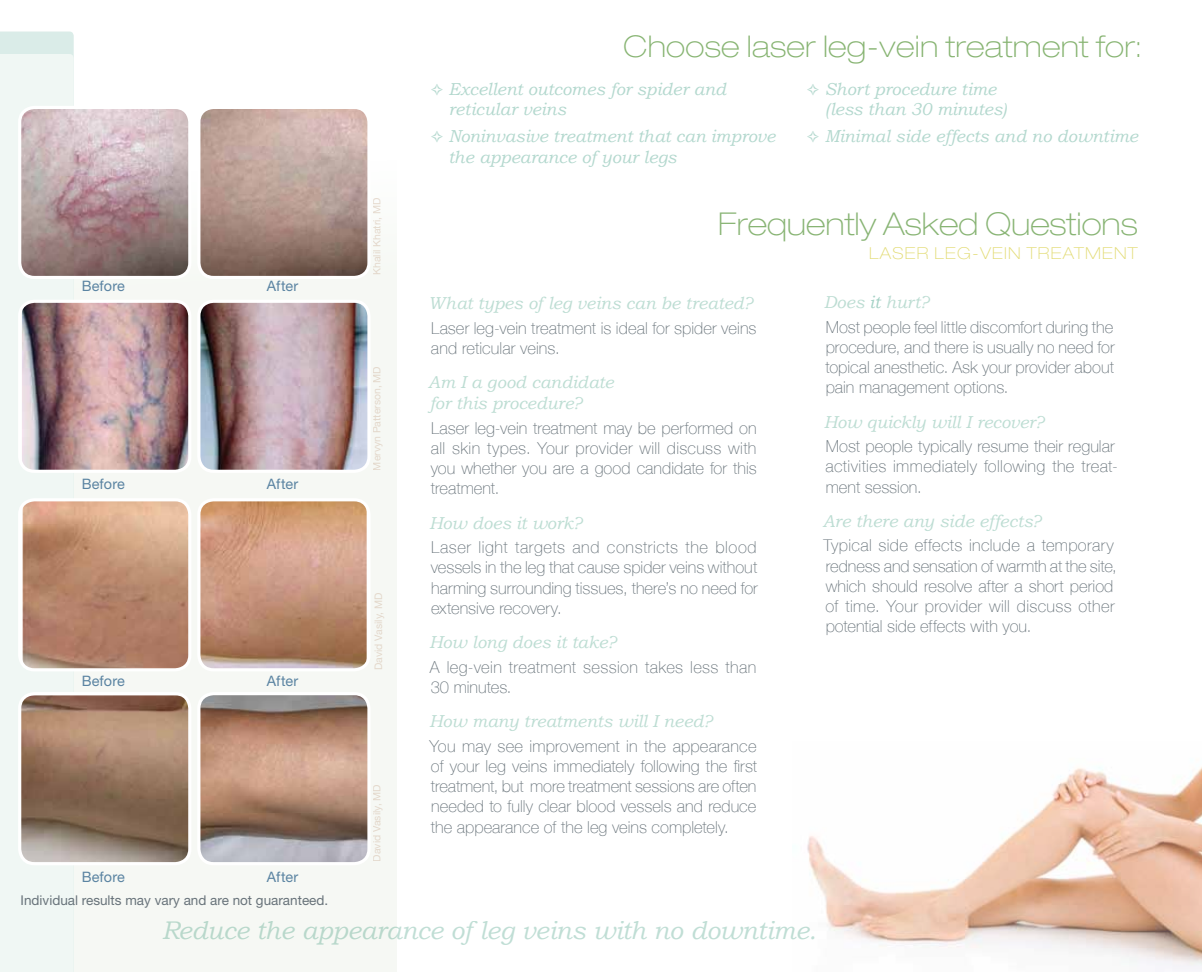
<style>
.page{position:relative;width:1202px;height:972px;background:#fff}
.page>*{position:absolute;margin:0;border:0;box-sizing:border-box;transform-origin:0 0}
.t1{font:100 expanded 31.5px "Helvetica Neue";color:#88b474}
.t2{font:100 expanded 30px "Helvetica Neue";letter-spacing:.01em;color:#87b472}
.t3{font:italic 25.5px "Bookman Old Style";letter-spacing:-.01em;color:#c0ded5}
.t4{font:italic 17.25px/20.7px "Bookman Old Style";letter-spacing:-.005em;color:#bdddd3}
.t5{font:italic 17.25px/20.7px "Bookman Old Style";letter-spacing:-.005em;color:#b3d8ce}
.t6{font:100 16.5px/20.2px "Helvetica Neue LT";letter-spacing:.005em;color:#68737a;text-align:justify}
.t7{font:100 16.5px/20.2px "Helvetica Neue LT";letter-spacing:.025em;color:#68737a}
.t8{font:100 expanded 16.5px "Helvetica Neue";letter-spacing:.075em;color:#e2db73}
.t9{font:14.4px "Helvetica Neue";letter-spacing:.005em;color:#5b84a2}
.t10{font:13.5px "Helvetica Neue";color:#68737a}
.t11{font:10.35px "Helvetica Neue";color:#dac8b7}
.s1{color:#a4d1c5}
</style>
<div class="page">
<img style="left:807px;top:767px;width:395px;height:202px">
<div style="left:0;top:32px;width:74px;height:22px;background:#daece8"></div>
<div style="left:0;top:54px;width:396px;height:918px;background:#f6f8f4"></div>
<img style="left:22px;top:107px;width:168px;height:168px">
<div style="left:18px;top:106px;width:173px;height:173px;border:3px solid #fff;border-radius:15px"></div>
<img style="left:199px;top:107px;width:170px;height:168px">
<div style="left:197px;top:106px;width:173px;height:173px;border:3px solid #fff;border-radius:15px"></div>
<img style="left:22px;top:304px;width:165px;height:165px">
<div style="left:18px;top:300px;width:173px;height:173px;border:3px solid #fff;border-radius:15px"></div>
<img style="left:201px;top:304px;width:165px;height:165px">
<div style="left:197px;top:300px;width:173px;height:173px;border:3px solid #fff;border-radius:15px"></div>
<img style="left:23px;top:502px;width:164px;height:165px">
<div style="left:18px;top:498px;width:173px;height:173px;border:3px solid #fff;border-radius:15px"></div>
<img style="left:201px;top:502px;width:165px;height:165px">
<div style="left:197px;top:498px;width:173px;height:173px;border:3px solid #fff;border-radius:15px"></div>
<img style="left:22px;top:696px;width:165px;height:165px">
<div style="left:18px;top:692px;width:173px;height:173px;border:3px solid #fff;border-radius:15px"></div>
<img style="left:201px;top:696px;width:165px;height:165px">
<div style="left:197px;top:692px;width:173px;height:173px;border:3px solid #fff;border-radius:15px"></div>
<h2 class="t2" style="left:623px;top:28px;width:520px">Choose laser leg-vein treatment for:</h2>
<p class="t9" style="left:82px;top:278px;width:45px">Before</p>
<p class="t9" style="left:267px;top:278px;width:33px">After</p>
<p class="t9" style="left:82px;top:475px;width:45px">Before</p>
<p class="t9" style="left:267px;top:475px;width:33px">After</p>
<p class="t9" style="left:82px;top:673px;width:45px">Before</p>
<p class="t9" style="left:267px;top:673px;width:33px">After</p>
<p class="t9" style="left:82px;top:869px;width:45px">Before</p>
<p class="t9" style="left:267px;top:869px;width:33px">After</p>
<p class="t10" style="left:21px;top:892px;width:309px">Individual results may vary and are not guaranteed.</p>
<p class="t11" style="left:371px;top:275px;width:79px;rotate:-90deg">Khalil Khatri, MD</p>
<p class="t11" style="left:371px;top:471px;width:106px;rotate:-90deg">Mervyn Patterson, MD</p>
<p class="t11" style="left:372px;top:670px;width:79px;rotate:-90deg">David Vasily, MD</p>
<p class="t11" style="left:371px;top:862px;width:79px;rotate:-90deg">David Vasily, MD</p>
<p class="t5" style="left:448px;top:78px;width:279px;text-indent:-18px">✧ Excellent outcomes for spider and reticular veins</p>
<p class="t5" style="left:448px;top:126px;width:328px;text-indent:-18px">✧ Noninvasive treatment that can improve the appearance of your legs</p>
<p class="t5" style="left:824px;top:78px;width:183px;text-indent:-18px">✧ Short procedure time (less than 30 minutes)</p>
<p class="t5" style="left:807px;top:126px;width:333px">✧ Minimal side effects and no downtime</p>
<h1 class="t1" style="left:718px;top:205px;width:421px">Frequently Asked Questions</h1>
<p class="t8" style="left:869px;top:243px;width:258px">Laser Leg -Vein Treatment</p>
<p class="t4" style="left:428px;top:293px;width:326px">What types of leg veins can be treated?</p>
<p class="t6" style="left:431px;top:318px;width:327px">Laser leg-vein treatment is ideal for spider veins and reticular veins.</p>
<p class="t4" style="left:428px;top:372px;width:187px">Am I a good candidate for this procedure?</p>
<p class="t6" style="left:431px;top:418px;width:327px">Laser leg-vein treatment may be performed on all skin types. Your provider will discuss with you whether you are a good candidate for this treatment.</p>
<p class="t4" style="left:429px;top:512px;width:155px">How does it work?</p>
<p class="t6" style="left:431px;top:537px;width:329px">Laser light targets and constricts the blood vessels in the leg that cause spider veins without harming surrounding tissues, there’s no need for extensive recovery.</p>
<p class="t4" style="left:429px;top:632px;width:189px">How long does it take?</p>
<p class="t7" style="left:430px;top:657px;width:328px">A leg-vein treatment session takes less than<br>30 minutes.</p>
<p class="t4" style="left:429px;top:711px;width:285px">How many treatments will I need?</p>
<p class="t6" style="left:429px;top:736px;width:329px">You may see improvement in the appearance of your leg veins immediately following the first treatment, but more treatment sessions are often needed to fully clear blood vessels and reduce the appearance of the leg veins completely.</p>
<p class="t4" style="left:823px;top:292px;width:107px">Does <span class="s1">it</span> hurt?</p>
<p class="t6" style="left:825px;top:317px;width:290px">Most people feel little discomfort during the procedure, and there is usually no need for topical anesthetic. Ask your provider about pain management options.</p>
<p class="t4" style="left:823px;top:411px;width:222px">How quickly will I recover?</p>
<p class="t6" style="left:825px;top:436px;width:294px;text-align:left">Most people typically resume their regular activities immediately following the treat&shy;ment session.</p>
<p class="t4" style="left:823px;top:511px;width:220px">Are there any side effects?</p>
<p class="t6" style="left:823px;top:535px;width:295px;text-align:left">Typical side effects include a temporary redness and sensation of warmth at the site, which should resolve after a short period of time. Your provider will discuss other potential side effects with you.</p>
<h3 class="t3" style="left:161px;top:916px;width:657px">Reduce the appearance of leg veins with no downtime.</h3>
</div>
